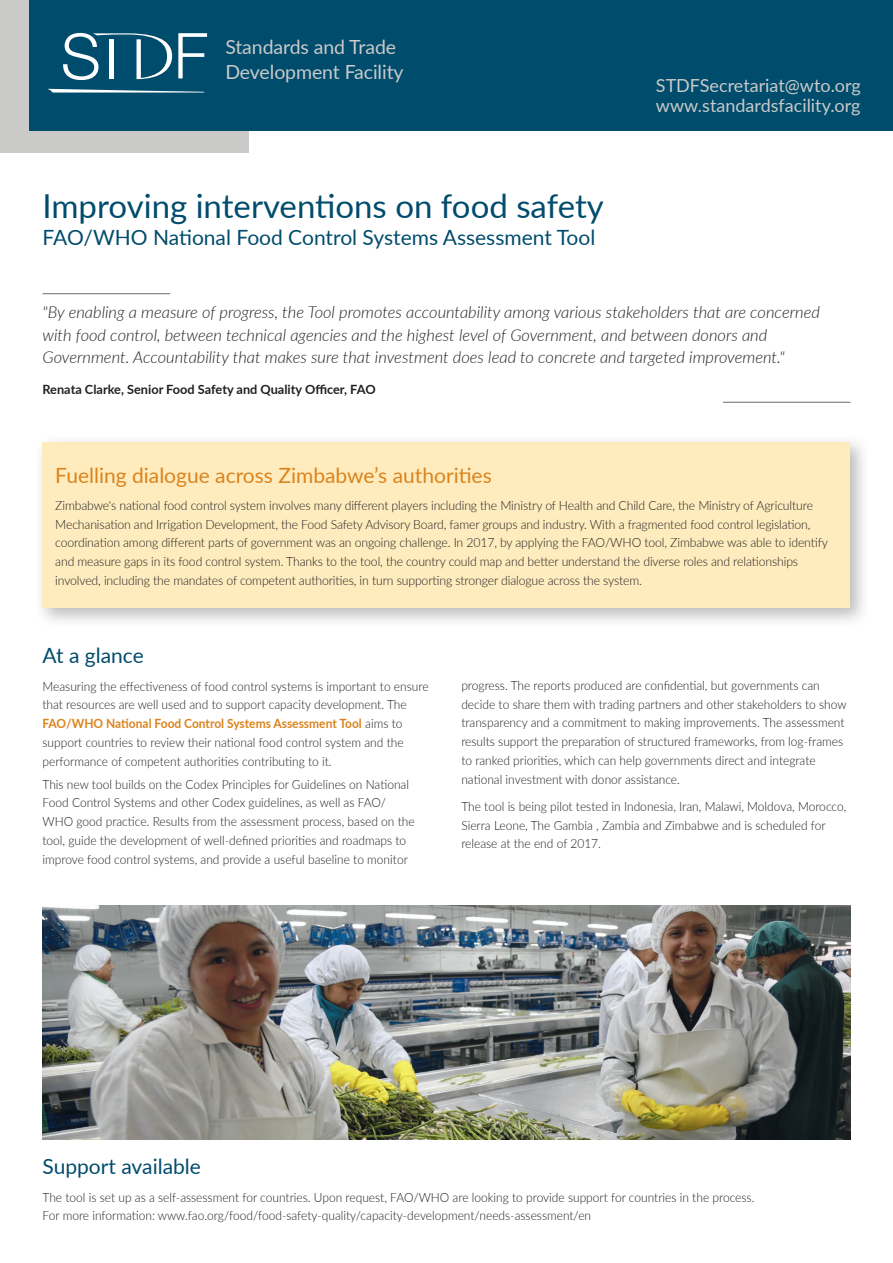
<style>
.page{position:relative;width:893px;height:1263px;background:#fff}
.page>*{position:absolute;margin:0;border:0;box-sizing:border-box;transform-origin:0 0}
.Title_1{font:33px "Lato";color:#004c6c}
.Title_1-2{font:21px "Lato";color:#004c6c}
.Title_1-3{font:21px "Lato";color:#db831d}
.Body{font:19.5px "Lato";letter-spacing:-.005em;color:#cacac9}
.www_standardsfacilit{font:18px "Lato";color:#cacac9}
.legend{font:italic 300 16.5px/22.5px "Lato";color:#231f20}
.Body-2{font:300 12.75px/18.8px "Lato";color:#231f20;scale:.94 1}
.Body-3{font:300 12.75px/18.8px "Lato";color:#231f20;scale:.96 1}
.Body-4{font:700 12.75px "Lato";color:#231f20}
.s1{font-weight:700;color:#db831d}
</style>
<div class="page">
<div style="left:0;top:0;width:249px;height:152px;background:#cacac9"></div>
<div style="left:30px;top:0;width:863px;height:131px;background:#004c6c"></div>
<svg style="left:178px;top:33px;width:29px;height:45px"></svg>
<svg style="left:63px;top:33px;width:109px;height:47px"></svg>
<svg style="left:48px;top:89px;width:157px;height:4px"></svg>
<img style="left:43px;top:906px;width:807px;height:234px">
<div style="left:34px;top:434px;width:837px;height:194px;background:#231f20;opacity:.3"></div>
<div style="left:43px;top:442px;width:807px;height:166px;background:#feecbe"></div>
<hr style="left:723px;top:402px;width:127px;height:1px;background:#6c6d70">
<hr style="left:43px;top:293px;width:127px;height:1px;background:#6c6d70">
<p class="Body" style="left:225px;top:33px;width:172px">Standards and Trade</p>
<p class="Body" style="left:225px;top:58px;width:180px">Development Facility</p>
<p class="Title_1" style="left:43px;top:182px;width:563px">Improving interventions on food safety</p>
<p class="Title_1-2" style="left:43px;top:222px;width:554px">FAO/WHO National Food Control Systems Assessment Tool</p>
<p class="www_standardsfacilit" style="left:656px;top:72px;width:206px">STDFSecretariat@wto.org</p>
<p class="www_standardsfacilit" style="left:656px;top:92px;width:206px">www.standardsfacility.org</p>
<p class="legend" style="left:43px;top:301px;width:779px">"By enabling a measure of progress, the Tool promotes accountability among various stakeholders that are concerned with food control, between technical agencies and the highest level of Government, and between donors and<br>Government. Accountability that makes sure that investment does lead to concrete and targeted improvement."</p>
<p class="Body-4" style="left:43px;top:380px;width:335px">Renata Clarke, Senior Food Safety and Quality Officer, FAO</p>
<p class="Title_1-3" style="left:55px;top:460px;width:438px">Fuelling dialogue across Zimbabwe’s authorities</p>
<p class="Body-3" style="left:55px;top:495px;width:806px">Zimbabwe's national food control system involves many different players including the Ministry of Health and Child Care, the Ministry of Agriculture Mechanisation and Irrigation Development, the Food Safety Advisory Board, famer groups and industry. With a fragmented food control legislation, coordination among different parts of government was an ongoing challenge. In 2017, by applying the FAO/WHO tool, Zimbabwe was able to identify and measure gaps in its food control system. Thanks to the tool, the country could map and better understand the diverse roles and relationships involved, including the mandates of competent authorities, in turn supporting stronger dialogue across the system.</p>
<p class="Title_1-2" style="left:43px;top:641px;width:103px">At a glance</p>
<p class="Body-2" style="left:43px;top:676px;width:412px">Measuring the effectiveness of food control systems is important to ensure that resources are well used and to support capacity development. The <span class="s1">FAO/WHO National Food Control Systems Assessment Tool</span> aims to support countries to review their national food control system and the performance of competent authorities contributing to it.</p>
<p class="Body-2" style="left:43px;top:774px;width:397px">This new tool builds on the Codex Principles for Guidelines on National Food Control Systems and other Codex guidelines, as well as FAO/ WHO good practice. Results from the assessment process, based on the tool, guide the development of well-defined priorities and roadmaps to improve food control systems, and provide a useful baseline to monitor</p>
<p class="Body-2" style="left:461px;top:675px;width:411px">progress. The reports produced are confidential, but governments can decide to share them with trading partners and other stakeholders to show transparency and a commitment to making improvements. The assessment results support the preparation of structured frameworks, from log-frames to ranked priorities, which can help governments direct and integrate national investment with donor assistance.</p>
<p class="Body-2" style="left:461px;top:796px;width:411px">The tool is being pilot tested in Indonesia, Iran, Malawi, Moldova, Morocco,<br>Sierra Leone, The Gambia , Zambia and Zimbabwe and is scheduled for release at the end of 2017.</p>
<p class="Title_1-2" style="left:43px;top:1152px;width:160px">Support available</p>
<p class="Body-2" style="left:43px;top:1187px;width:759px">The tool is set up as a self-assessment for countries. Upon request, FAO/WHO are looking to provide support for countries in the process.<br>For more information: www.fao.org/food/food-safety-quality/capacity-development/needs-assessment/en</p>
</div>
